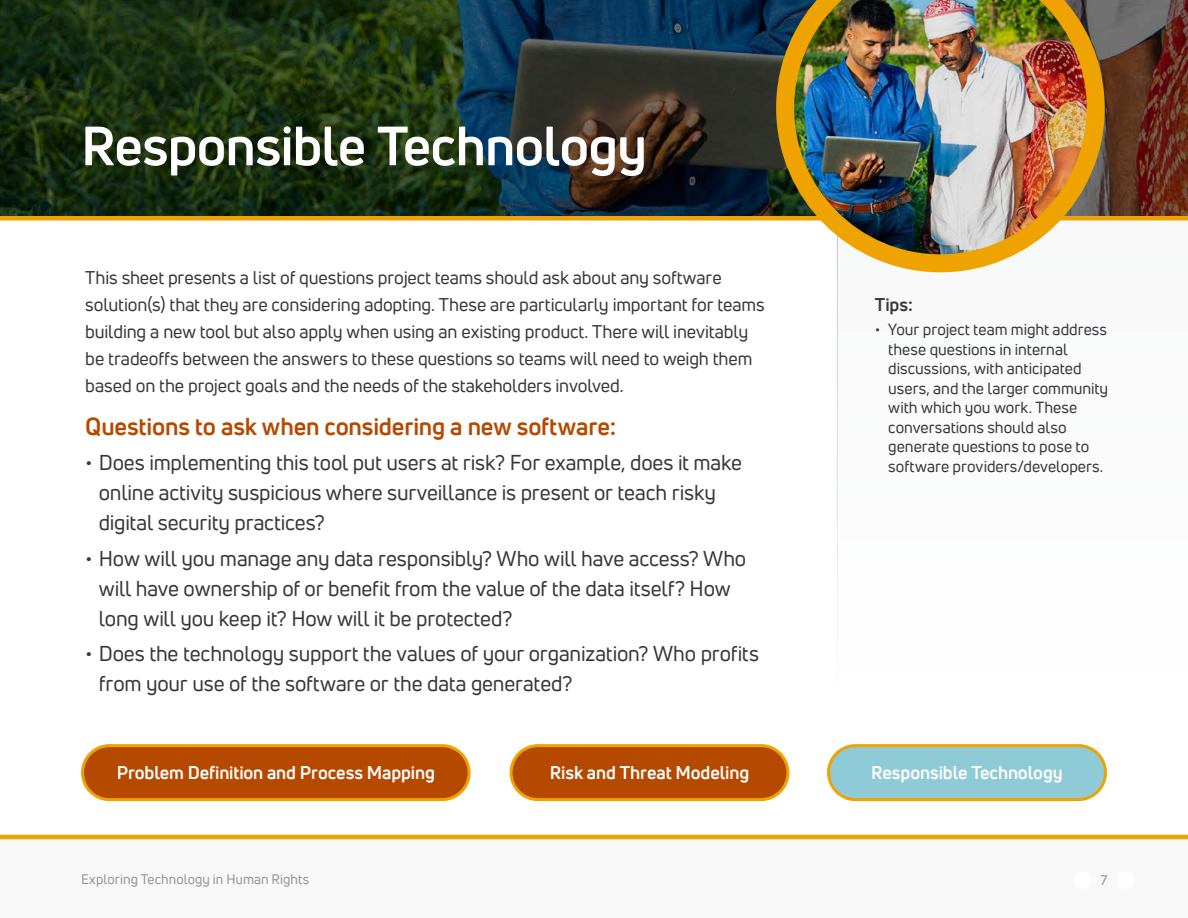
<style>
.page{position:relative;width:1188px;height:918px;background:#fff}
.page>*{position:absolute;margin:0;border:0;box-sizing:border-box;transform-origin:0 0}
.t1{font:700 54px "Uni Neue";letter-spacing:-.015em;color:#fff}
.H2_-_Prompt_header{font:700 24px "Uni Neue";letter-spacing:-.005em;color:#b54900}
.Bullets_points_-_pro{font:21px/30px "Uni Neue";letter-spacing:-.01em;color:#39373c}
.Body_Copy{font:18px/27px "Uni Neue";letter-spacing:-.01em;color:#39373c}
.t2{font:700 18px "Uni Neue";letter-spacing:-.005em;color:#fff}
.t3{font:700 18px "Uni Neue";color:#39373c}
.Sidebar_tips{font:15.75px/19.5px "Uni Neue";color:#39373c}
.t4{font:13.5px "Uni Neue";letter-spacing:.005em;color:#939598}
</style>
<div class="page">
<div style="left:837px;top:216px;width:351px;height:482px;background:#fbfbfc"></div>
<hr style="left:837px;top:216px;width:1px;height:482px;background:#fff">
<img style="left:0;top:0;width:1188px;height:216px">
<hr style="left:0;top:216px;width:1188px;height:4px;background:#efa300">
<div style="left:0;top:838px;width:1188px;height:80px;background:#f8f8f8"></div>
<hr style="left:0;top:835px;width:1188px;height:4px;background:#efa300">
<div style="left:82px;top:746px;width:387px;height:54px;background:#b54900;border-radius:27px"></div>
<div style="left:81px;top:744px;width:390px;height:57px;border:3px solid #efa300;border-radius:27px"></div>
<div style="left:511px;top:746px;width:277px;height:54px;background:#b54900;border-radius:27px"></div>
<div style="left:510px;top:744px;width:279px;height:57px;border:3px solid #efa300;border-radius:27px"></div>
<div style="left:829px;top:746px;width:276px;height:54px;background:#8fcbd6;border-radius:27px"></div>
<div style="left:827px;top:744px;width:280px;height:57px;border:3px solid #efa300;border-radius:27px"></div>
<img style="left:776px;top:0;width:329px;height:272px">
<div style="left:1074px;top:871px;width:17px;height:18px;background:#fff;border-radius:50%"></div>
<div style="left:1117px;top:871px;width:17px;height:18px;background:#fff;border-radius:50%"></div>
<h1 class="t1" style="left:81px;top:112px;width:568px">Responsible Technology</h1>
<p class="Body_Copy" style="left:85px;top:263px;width:681px">This sheet presents a list of questions project teams should ask about any software solution(s) that they are considering adopting. These are particularly important for teams building a new tool but also apply when using an existing product. There will inevitably be tradeoffs between the answers to these questions so teams will need to weigh them based on the project goals and the needs of the stakeholders involved.</p>
<p class="H2_-_Prompt_header" style="left:85px;top:411px;width:533px">Questions to ask when considering a new software:</p>
<p class="Bullets_points_-_pro" style="left:99px;top:448px;width:645px;text-indent:-13px">• Does implementing this tool put users at risk? For example, does it make online activity suspicious where surveillance is present or teach risky digital security practices?</p>
<p class="Bullets_points_-_pro" style="left:99px;top:543px;width:649px;text-indent:-13px">• How will you manage any data responsibly? Who will have access? Who will have ownership of or benefit from the value of the data itself? How long will you keep it? How will it be protected?</p>
<p class="Bullets_points_-_pro" style="left:99px;top:638px;width:662px;text-indent:-13px">• Does the technology support the values of your organization? Who profits from your use of the software or the data generated?</p>
<h3 class="t3" style="left:875px;top:293px;width:40px">Tips:</h3>
<p class="Sidebar_tips" style="left:888px;top:320px;width:221px;text-indent:-14px">• Your project team might address these questions in internal discussions, with anticipated users, and the larger community with which you work. These conversations should also generate questions to pose to software providers/developers.</p>
<p class="t2" style="left:117px;top:762px;width:320px">Problem Definition and Process Mapping</p>
<p class="t2" style="left:550px;top:762px;width:201px">Risk and Threat Modeling</p>
<p class="t2" style="left:871px;top:762px;width:193px">Responsible Technology</p>
<p class="t4" style="left:81px;top:870px;width:230px">Exploring Technology in Human Rights</p>
<p class="t4" style="left:1101px;top:871px;width:9px">7</p>
</div>
